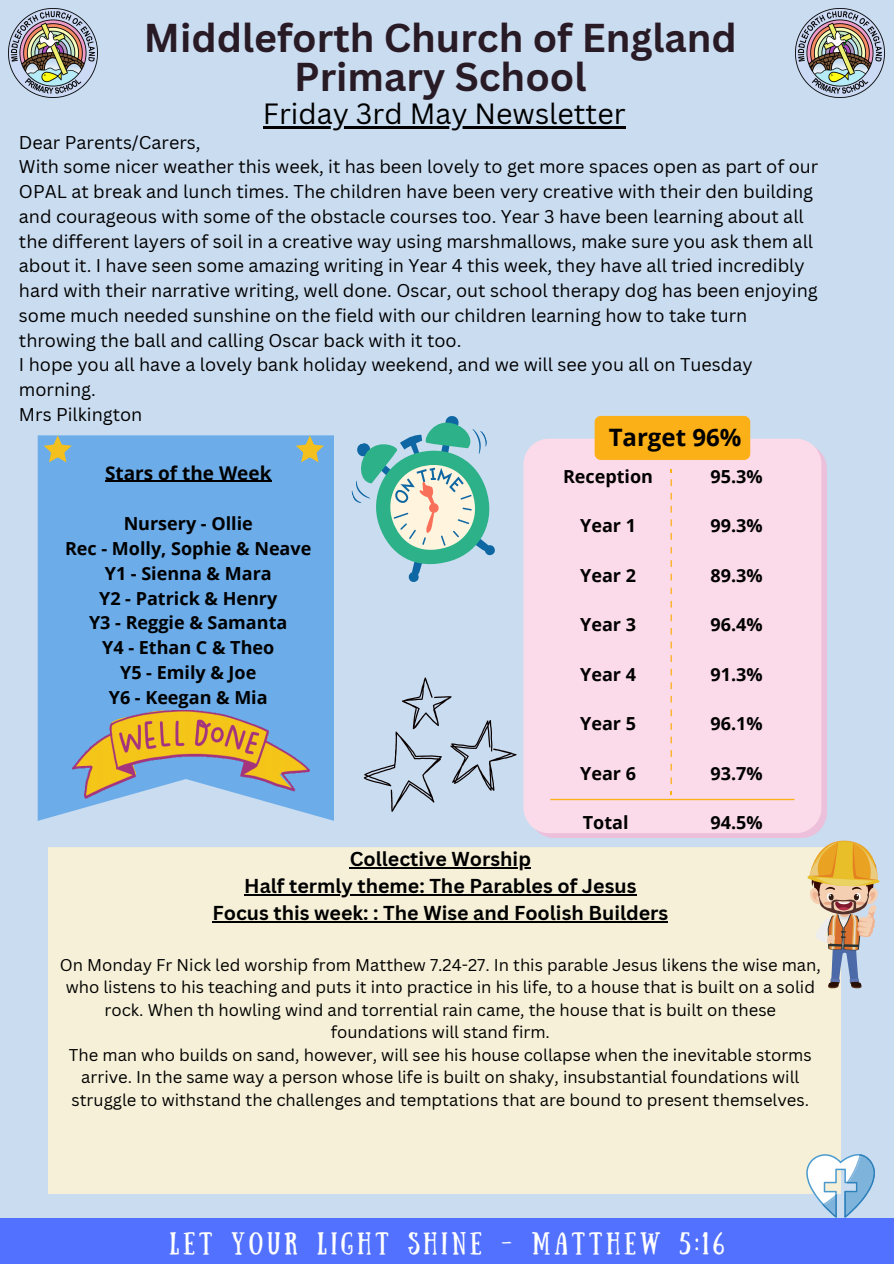
<style>
.page{position:relative;width:894px;height:1264px;background:#fff}
.page>*{position:absolute;margin:0;border:0;box-sizing:border-box;transform-origin:0 0}
.t1{font:700 39.15px/38.2px "Canva Sans";color:#291b25;text-align:center}
.t2{font:28.5px "Canva Sans";color:#000}
.t3{font:700 24px "Open Sans";color:#000}
.t4{font:22.35px "Sunday";letter-spacing:.18em;color:#fff}
.t5{font:700 19.65px/27px "Canva Sans";color:#000;text-align:center}
.t6{font:700 18.9px "Open Sans";color:#000}
.t7{font:18px/24.8px "Canva Sans";color:#000}
.t8{font:700 18px/24.8px "Open Sans";color:#000;text-align:center}
.t9{font:16.65px/22.5px "Canva Sans";color:#000;text-align:center}
</style>
<div class="page">
<div style="left:0;top:0;width:893px;height:1263px;background:#cadcf0"></div>
<div style="left:0;top:1217px;width:893px;height:46px;background:#5271ff"></div>
<img style="left:795px;top:9px;width:89px;height:88px">
<img style="left:9px;top:9px;width:88px;height:88px">
<div style="left:38px;top:435px;width:296px;height:385px;background:#6bace9"></div>
<svg style="left:296px;top:435px;width:28px;height:27px"></svg>
<svg style="left:44px;top:435px;width:28px;height:27px"></svg>
<img style="left:72px;top:710px;width:237px;height:90px">
<div style="left:48px;top:847px;width:792px;height:346px;background:#f5f0d7"></div>
<svg style="left:351px;top:416px;width:144px;height:166px"></svg>
<svg style="left:540px;top:453px;width:286px;height:385px;background:#ebc1db"></svg>
<div style="left:523px;top:438px;width:298px;height:395px;background:#fbdbe9"></div>
<div style="left:594px;top:416px;width:156px;height:44px;background:#fcb017"></div>
<svg style="left:550px;top:791px;width:244px;height:9px;background:#fbd5cd"></svg>
<svg style="left:363px;top:677px;width:153px;height:135px"></svg>
<svg style="left:806px;top:1153px;width:69px;height:64px"></svg>
<svg style="left:806px;top:837px;width:74px;height:151px"></svg>
<hr style="left:263px;top:126px;width:362px;height:2px;background:#000">
<hr style="left:105px;top:481px;width:166px;height:1px;background:#000">
<hr style="left:349px;top:867px;width:182px;height:1px;background:#000">
<hr style="left:244px;top:894px;width:392px;height:1px;background:#000">
<hr style="left:212px;top:921px;width:456px;height:1px;background:#000">
<p class="t1" style="left:144px;top:18px;width:594px">Middleforth Church of England<br>Primary School</p>
<p class="t2" style="left:263px;top:93px;width:364px">Friday 3rd May Newsletter</p>
<p class="t7" style="left:19px;top:129px;width:800px">Dear Parents/Carers,<br>With some nicer weather this week, it has been lovely to get more spaces open as part of our OPAL at break and lunch times. The children have been very creative with their den building and courageous with some of the obstacle courses too. Year 3 have been learning about all the different layers of soil in a creative way using marshmallows, make sure you ask them all about it. I have seen some amazing writing in Year 4 this week, they have all tried incredibly hard with their narrative writing, well done. Oscar, out school therapy dog has been enjoying some much needed sunshine on the field with our children learning how to take turn throwing the ball and calling Oscar back with it too.<br>I hope you all have a lovely bank holiday weekend, and we will see you all on Tuesday morning.<br>Mrs Pilkington</p>
<h4 class="t6" style="left:105px;top:459px;width:168px">Stars of the Week</h4>
<h5 class="t8" style="left:65px;top:511px;width:248px">Nursery - Ollie<br>Rec - Molly, Sophie &amp; Neave<br>Y1 - Sienna &amp; Mara<br>Y2 - Patrick &amp; Henry<br>Y3 - Reggie &amp; Samanta<br>Y4 - Ethan C &amp; Theo<br>Y5 - Emily &amp; Joe<br>Y6 - Keegan &amp; Mia</h5>
<h5 class="t3" style="left:608px;top:420px;width:134px">Target 96%</h5>
<h5 class="t8" style="left:563px;top:463px;width:92px">Reception</h5>
<h5 class="t8" style="left:580px;top:513px;width:57px">Year 1</h5>
<p class="t8" style="left:580px;top:562px;width:57px">Year 2</p>
<p class="t8" style="left:580px;top:612px;width:57px">Year 3</p>
<h5 class="t8" style="left:580px;top:661px;width:57px">Year 4</h5>
<h5 class="t8" style="left:580px;top:711px;width:57px">Year 5</h5>
<h5 class="t8" style="left:580px;top:760px;width:57px">Year 6</h5>
<h5 class="t8" style="left:582px;top:810px;width:47px">Total</h5>
<h5 class="t8" style="left:710px;top:463px;width:54px">95.3%</h5>
<h5 class="t8" style="left:710px;top:513px;width:54px">99.3%</h5>
<h5 class="t8" style="left:710px;top:562px;width:54px">89.3%</h5>
<h5 class="t8" style="left:710px;top:612px;width:54px">96.4%</h5>
<h5 class="t8" style="left:710px;top:661px;width:54px">91.3%</h5>
<h5 class="t8" style="left:710px;top:711px;width:54px">96.1%</h5>
<p class="t8" style="left:710px;top:760px;width:54px">93.7%</p>
<p class="t8" style="left:710px;top:810px;width:54px">94.5%</p>
<h5 class="t5" style="left:349px;top:845px;width:183px">Collective Worship</h5>
<h5 class="t5" style="left:212px;top:872px;width:457px">Half termly theme: The Parables of Jesus<br>Focus this week: : The Wise and Foolish Builders</h5>
<h5 class="t9" style="left:60px;top:953px;width:762px">On Monday Fr Nick led worship from Matthew 7.24-27. In this parable Jesus likens the wise man,</h5>
<h5 class="t9" style="left:66px;top:975px;width:750px">who listens to his teaching and puts it into practice in his life, to a house that is built on a solid rock. When th howling wind and torrential rain came, the house that is built on these foundations will stand firm.<br>The man who builds on sand, however, will see his house collapse when the inevitable storms</h5>
<h5 class="t9" style="left:72px;top:1065px;width:738px">arrive. In the same way a person whose life is built on shaky, insubstantial foundations will struggle to withstand the challenges and temptations that are bound to present themselves.</h5>
<h6 class="t4" style="left:169px;top:1227px;width:556px">LET YOUR LIGHT SHINE - MATTHEW 5:16</h6>
</div>
